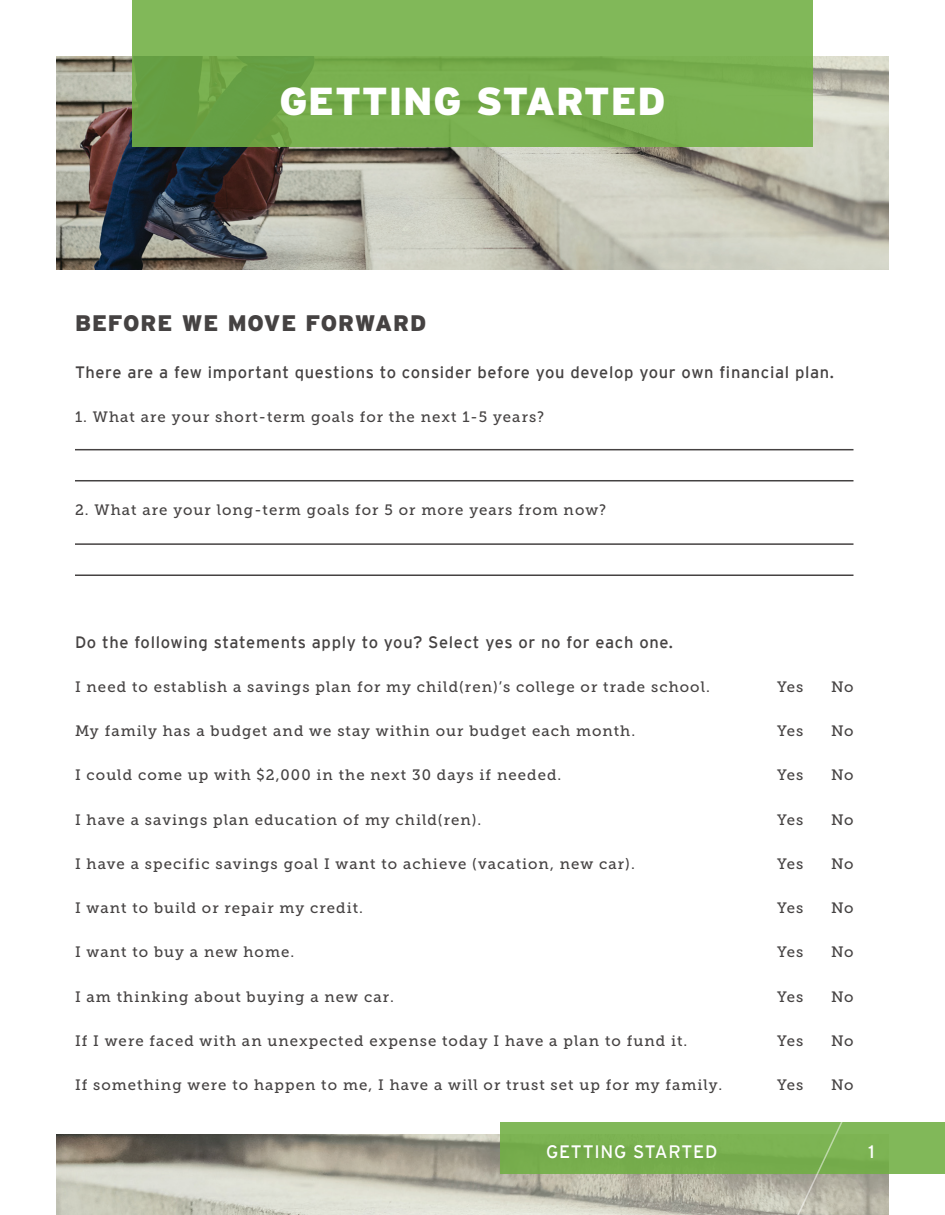
<style>
.page{position:relative;width:945px;height:1215px;background:#fff}
.page>*{position:absolute;margin:0;border:0;box-sizing:border-box;transform-origin:0 0}
.Page_Header{font:900 39px "Interstate";letter-spacing:.02em;color:#fff}
.Subhead__First__Head{font:900 22.5px "Interstate";letter-spacing:.04em;color:#454242}
.t1{font:18px "Interstate";letter-spacing:.045em;color:#fff}
.Subhead__First__Head-2{font:16.5px "Interstate";letter-spacing:.04em;color:#454242}
.Subhead__First__Head-3{font:15px "Museo Slab 500";letter-spacing:.07em;color:#454242}
</style>
<div class="page">
<img style="left:57px;top:57px;width:831px;height:213px">
<img style="left:57px;top:1134px;width:831px;height:81px">
<svg style="left:132px;top:0;width:681px;height:147px;background:#79b050"></svg>
<div style="left:501px;top:1122px;width:444px;height:52px;background:#7cb353"></div>
<svg style="left:784px;top:1122px;width:64px;height:93px"></svg>
<hr style="left:75px;top:449px;width:779px;height:1px;background:#454242">
<hr style="left:75px;top:480px;width:779px;height:1px;background:#454242">
<hr style="left:75px;top:543px;width:779px;height:2px;background:#454242">
<hr style="left:75px;top:574px;width:779px;height:2px;background:#454242">
<p class="Page_Header" style="left:279px;top:79px;width:388px">GETTING STARTED</p>
<p class="Subhead__First__Head" style="left:75px;top:310px;width:353px">BEFORE WE MOVE FORWARD</p>
<p class="Subhead__First__Head-2" style="left:75px;top:363px;width:761px">There are a few important questions to consider before you develop your own financial plan.</p>
<p class="Subhead__First__Head-3" style="left:75px;top:408px;width:471px">1. What are your short-term goals for the next 1-5 years?</p>
<p class="Subhead__First__Head-3" style="left:75px;top:501px;width:533px">2. What are your long-term goals for 5 or more years from now?</p>
<p class="Subhead__First__Head-2" style="left:75px;top:633px;width:600px">Do the following statements apply to you? Select yes or no for each one.</p>
<p class="Subhead__First__Head-3" style="left:75px;top:678px;width:637px">I need to establish a savings plan for my child(ren)’s college or trade school.</p>
<p class="Subhead__First__Head-3" style="left:777px;top:678px;width:28px">Yes</p>
<p class="Subhead__First__Head-3" style="left:831px;top:678px;width:24px">No</p>
<p class="Subhead__First__Head-3" style="left:75px;top:723px;width:562px">My family has a budget and we stay within our budget each month.</p>
<p class="Subhead__First__Head-3" style="left:777px;top:723px;width:28px">Yes</p>
<p class="Subhead__First__Head-3" style="left:831px;top:723px;width:24px">No</p>
<p class="Subhead__First__Head-3" style="left:75px;top:767px;width:488px">I could come up with $2,000 in the next 30 days if needed.</p>
<p class="Subhead__First__Head-3" style="left:777px;top:767px;width:28px">Yes</p>
<p class="Subhead__First__Head-3" style="left:831px;top:767px;width:24px">No</p>
<p class="Subhead__First__Head-3" style="left:75px;top:811px;width:408px">I have a savings plan education of my child(ren).</p>
<p class="Subhead__First__Head-3" style="left:777px;top:811px;width:28px">Yes</p>
<p class="Subhead__First__Head-3" style="left:831px;top:811px;width:24px">No</p>
<p class="Subhead__First__Head-3" style="left:75px;top:855px;width:561px">I have a specific savings goal I want to achieve (vacation, new car).</p>
<p class="Subhead__First__Head-3" style="left:777px;top:855px;width:28px">Yes</p>
<p class="Subhead__First__Head-3" style="left:831px;top:855px;width:24px">No</p>
<p class="Subhead__First__Head-3" style="left:75px;top:900px;width:290px">I want to build or repair my credit.</p>
<p class="Subhead__First__Head-3" style="left:777px;top:900px;width:28px">Yes</p>
<p class="Subhead__First__Head-3" style="left:831px;top:900px;width:24px">No</p>
<p class="Subhead__First__Head-3" style="left:75px;top:944px;width:221px">I want to buy a new home.</p>
<p class="Subhead__First__Head-3" style="left:777px;top:944px;width:28px">Yes</p>
<p class="Subhead__First__Head-3" style="left:831px;top:944px;width:24px">No</p>
<p class="Subhead__First__Head-3" style="left:75px;top:988px;width:320px">I am thinking about buying a new car.</p>
<p class="Subhead__First__Head-3" style="left:777px;top:988px;width:28px">Yes</p>
<p class="Subhead__First__Head-3" style="left:831px;top:988px;width:24px">No</p>
<p class="Subhead__First__Head-3" style="left:75px;top:1032px;width:614px">If I were faced with an unexpected expense today I have a plan to fund it.</p>
<p class="Subhead__First__Head-3" style="left:777px;top:1032px;width:28px">Yes</p>
<p class="Subhead__First__Head-3" style="left:831px;top:1032px;width:24px">No</p>
<p class="Subhead__First__Head-3" style="left:75px;top:1077px;width:649px">If something were to happen to me, I have a will or trust set up for my family.</p>
<p class="Subhead__First__Head-3" style="left:777px;top:1077px;width:28px">Yes</p>
<p class="Subhead__First__Head-3" style="left:831px;top:1077px;width:24px">No</p>
<p class="t1" style="left:546px;top:1142px;width:173px">GETTING STARTED</p>
<p class="t1" style="left:869px;top:1142px;width:8px">1</p>
</div>
